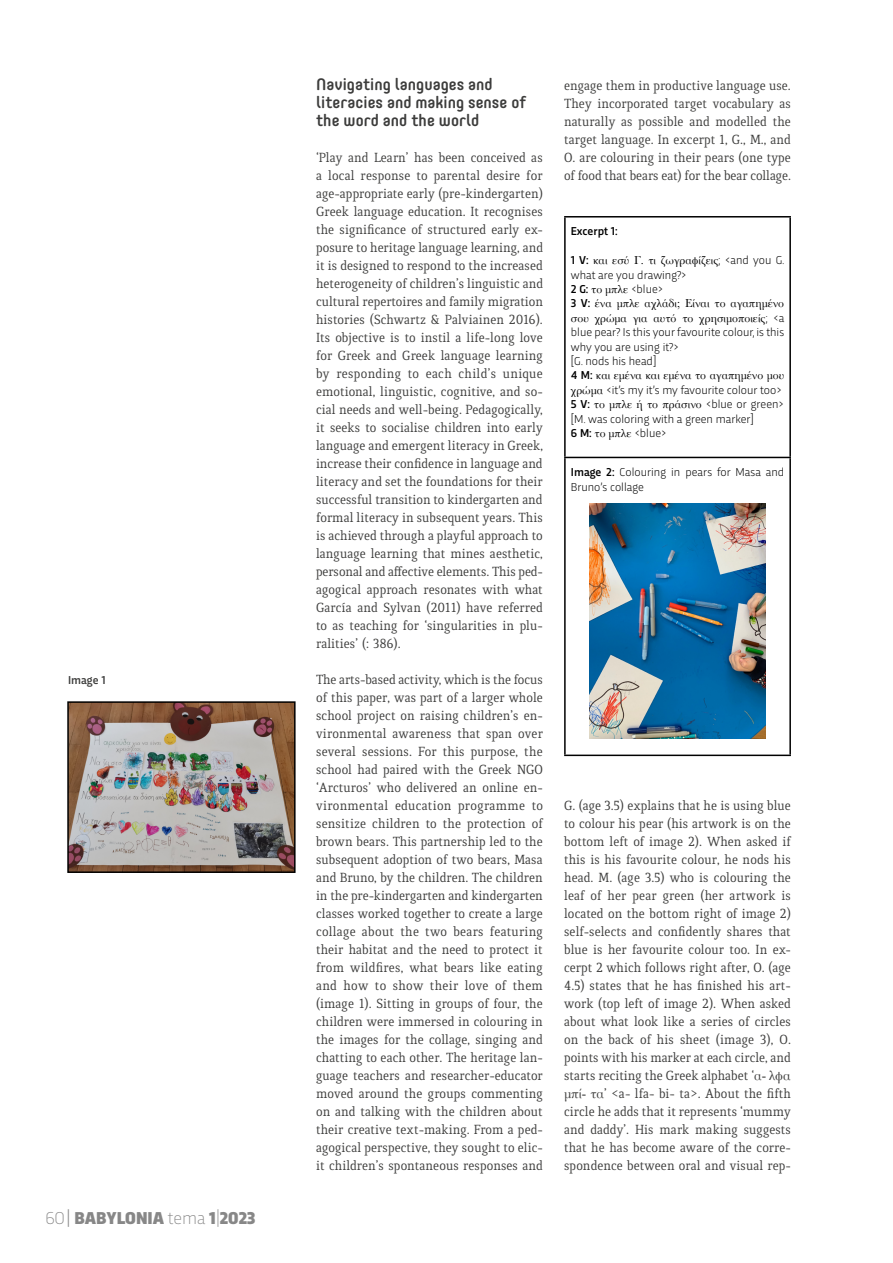
<style>
.page{position:relative;width:893px;height:1263px;background:#fff}
.page>*{position:absolute;margin:0;border:0;box-sizing:border-box;transform-origin:0 0}
.t1{font:900 18px "Trasandina";color:#878787}
.t2{font:500 16.5px/18px "Core Mellow 55";color:#3c3c3b}
.t3{font:14.25px/18px "Quiroga Serif Pro";color:#3c3c3b;text-align:justify}
.t4{font:300 12px/14.4px "Trasandina";color:#000}
.t5{font:12px/14.4px "Baskerville";color:#000}
.t6{font:500 12px "Trasandina";color:#000}
.t7{font:500 12px "Trasandina";color:#3c3c3b}
.s1{font-weight:200}
.s2{font-weight:300}
.s3{font-family:"Trasandina";font-weight:500}
.s4{font-family:"Trasandina";font-weight:300}
.s5{font-family:"Baskerville";font-weight:400}
.s6{font-weight:500}
.s7{font-family:"Baskerville"}
</style>
<div class="page">
<img style="left:70px;top:704px;width:223px;height:166px">
<div style="left:67px;top:701px;width:229px;height:172px;border:2px solid #000"></div>
<hr style="left:564px;top:216px;width:227px;height:2px;background:#000">
<hr style="left:564px;top:217px;width:2px;height:240px;background:#000">
<hr style="left:789px;top:217px;width:2px;height:240px;background:#000">
<hr style="left:564px;top:457px;width:227px;height:1px;background:#000">
<hr style="left:564px;top:458px;width:2px;height:297px;background:#000">
<hr style="left:789px;top:458px;width:2px;height:297px;background:#000">
<hr style="left:564px;top:755px;width:227px;height:1px;background:#000">
<img style="left:589px;top:503px;width:177px;height:236px">
<p class="t7" style="left:68px;top:671px;width:39px">Image 1</p>
<p class="t1" style="left:45px;top:1205px;width:211px"><span class="s1">60</span><span class="s2">|</span> BABYLONIA <span class="s1">tema</span> 1<span class="s1">|</span>2023</p>
<p class="t2" style="left:316px;top:74px;width:212px">Navigating languages and literacies and making sense of the word and the world</p>
<p class="t3" style="left:316px;top:149px;width:228px">‘Play and Learn’ has been conceived as a local response to parental desire for age-appropriate early (pre-kindergarten)<br>Greek language education. It recognises the significance of structured early ex&shy;posure to heritage language learning, and it is designed to respond to the increased heterogeneity of children’s linguistic and cultural repertoires and family migration histories (Schwartz &amp; Palviainen 2016).<br>Its objective is to instil a life-long love for Greek and Greek language learning by responding to each child’s unique emotional, linguistic, cognitive, and so&shy;cial needs and well-being. Pedagogically, it seeks to socialise children into early language and emergent literacy in Greek, increase their confidence in language and literacy and set the foundations for their successful transition to kindergarten and formal literacy in subsequent years. This is achieved through a playful approach to language learning that mines aesthetic, personal and affective elements. This ped&shy;agogical approach resonates with what García and Sylvan (2011) have referred to as teaching for ‘singularities in plu&shy;ralities’ (: 386).</p>
<p class="t3" style="left:316px;top:671px;width:228px">The arts-based activity, which is the focus of this paper, was part of a larger whole school project on raising children’s en&shy;vironmental awareness that span over several sessions. For this purpose, the school had paired with the Greek NGO ‘Arcturos’ who delivered an online en&shy;vironmental education programme to sensitize children to the protection of brown bears. This partnership led to the subsequent adoption of two bears, Masa and Bruno, by the children. The children in the pre-kindergarten and kindergarten classes worked together to create a large collage about the two bears featuring their habitat and the need to protect it from wildfires, what bears like eating and how to show their love of them (image 1). Sitting in groups of four, the children were immersed in colouring in the images for the collage, singing and chatting to each other. The heritage lan&shy;guage teachers and researcher-educator moved around the groups commenting on and talking with the children about their creative text-making. From a ped&shy;agogical perspective, they sought to elic&shy;it children’s spontaneous responses and</p>
<p class="t3" style="left:564px;top:77px;width:228px">engage them in productive language use.<br>They incorporated target vocabulary as naturally as possible and modelled the target language. In excerpt 1, G., M., and O. are colouring in their pears (one type of food that bears eat) for the bear collage.</p>
<p class="t6" style="left:571px;top:222px;width:48px">Excerpt 1:</p>
<p class="t5" style="left:571px;top:253px;width:215px"><span class="s3">1 V:</span> και εσύ Γ. τι ζωγραφίζεις<span class="s4">; &lt;and you G.</span></p>
<p class="t4" style="left:571px;top:267px;width:118px">what are you drawing?&gt;</p>
<p class="t5" style="left:571px;top:282px;width:215px"><span class="s3">2 G:</span> το μπλε <span class="s4">&lt;blue&gt;<br></span><span class="s3">3 V:</span> ένα μπλε αχλάδι; Είναι το αγαπημένο σου χρώμα για αυτό το χρησιμοποιείς<span class="s4">; &lt;a</span></p>
<p class="t4" style="left:571px;top:324px;width:215px">blue pear? Is this your favourite colour, is this why you are using it?&gt;<br>[G. nods his head]</p>
<p class="t5" style="left:571px;top:368px;width:215px"><span class="s3">4 M:</span> και εμένα και εμένα το αγαπημένο μου</p>
<p class="t4" style="left:571px;top:382px;width:213px"><span class="s5">χρώμα</span> &lt;it’s my it’s my favourite colour too&gt;</p>
<p class="t5" style="left:571px;top:397px;width:215px"><span class="s3">5 V:</span> το μπλε ή το πράσινο <span class="s4">&lt;blue or green&gt;</span></p>
<p class="t4" style="left:571px;top:411px;width:185px">[M. was coloring with a green marker]</p>
<p class="t5" style="left:571px;top:426px;width:97px"><span class="s3">6 M:</span> το μπλε <span class="s4">&lt;blue&gt;</span></p>
<p class="t4" style="left:571px;top:464px;width:215px"><span class="s6">Image 2:</span> Colouring in pears for Masa and<br>Bruno’s collage</p>
<p class="t3" style="left:564px;top:797px;width:228px">G. (age 3.5) explains that he is using blue to colour his pear (his artwork is on the bottom left of image 2). When asked if this is his favourite colour, he nods his head. M. (age 3.5) who is colouring the leaf of her pear green (her artwork is located on the bottom right of image 2) self-selects and confidently shares that blue is her favourite colour too. In ex&shy;cerpt 2 which follows right after, O. (age 4.5) states that he has finished his art&shy;work (top left of image 2). When asked about what look like a series of circles on the back of his sheet (image 3), O. points with his marker at each circle, and starts reciting the Greek alphabet ‘<span class="s7">α- λφα μπί- τα</span>’ &lt;a- lfa- bi- ta&gt;. About the fifth circle he adds that it represents ‘mummy and daddy’. His mark making suggests that he has become aware of the corre&shy;spondence between oral and visual rep-</p>
</div>
